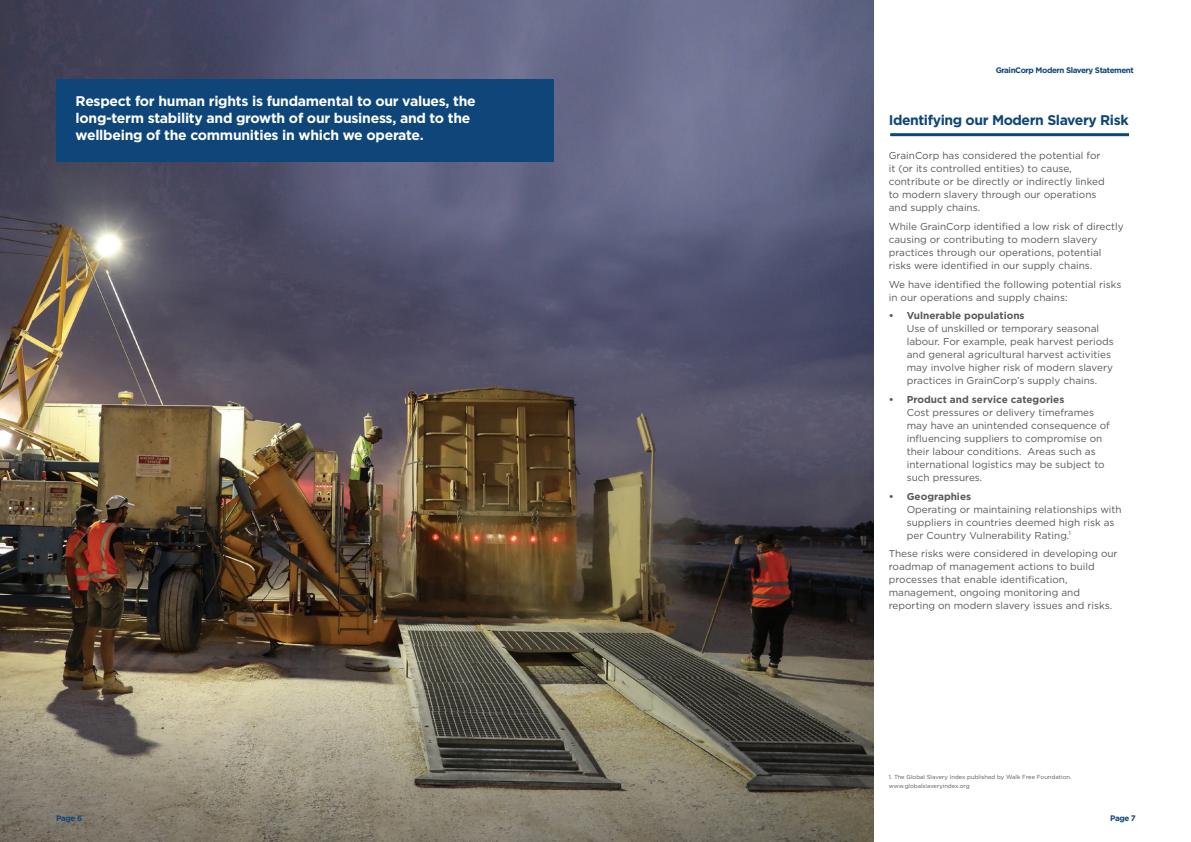
<style>
.page{position:relative;width:1191px;height:842px;background:#fff}
.page>*{position:absolute;margin:0;border:0;box-sizing:border-box;transform-origin:0 0}
.t1{font:700 14px/17px "Gotham";letter-spacing:-.02em;color:#fff}
.t2{font:700 14px "Gotham";letter-spacing:-.03em;color:#0e467a}
.t3{font:10px/13px "Gotham";color:#57585a}
.t4{font:700 10px "Gotham";color:#57585a}
.t5{font:700 8px "Gotham";letter-spacing:-.05em;color:#0e467a}
.t6{font:5.8px/9px "Gotham";color:#57585a}
</style>
<div class="page">
<img style="left:0;top:200px;width:873px;height:642px">
<img style="left:0;top:0;width:873px;height:200px">
<hr style="left:890px;top:133px;width:239px;height:3px;background:#0e467a">
<div style="left:56px;top:79px;width:497px;height:83px;background:#0e467a"></div>
<h1 class="t1" style="left:76px;top:93px;width:401px">Respect for human rights is fundamental to our values, the long-term stability and growth of our business, and to the wellbeing of the communities in which we operate.</h1>
<p class="t5" style="left:995px;top:65px;width:140px">GrainCorp Modern Slavery Statement</p>
<h1 class="t2" style="left:888px;top:110px;width:241px">Identifying our Modern Slavery Risk</h1>
<p class="t3" style="left:888px;top:149px;width:217px">GrainCorp has considered the potential for it (or its controlled entities) to cause, contribute or be directly or indirectly linked to modern slavery through our operations and supply chains.</p>
<p class="t3" style="left:888px;top:220px;width:236px">While GrainCorp identified a low risk of directly causing or contributing to modern slavery practices through our operations, potential risks were identified in our supply chains.</p>
<p class="t3" style="left:888px;top:277px;width:234px">We have identified the following potential risks in our operations and supply chains:</p>
<p class="t4" style="left:888px;top:309px;width:137px">• Vulnerable populations</p>
<p class="t3" style="left:906px;top:322px;width:209px">Use of unskilled or temporary seasonal labour. For example, peak harvest periods and general agricultural harvest activities may involve higher risk of modern slavery practices in GrainCorp’s supply chains.</p>
<p class="t4" style="left:888px;top:393px;width:177px">• Product and service categories</p>
<p class="t3" style="left:906px;top:406px;width:205px">Cost pressures or delivery timeframes may have an unintended consequence of influencing suppliers to compromise on their labour conditions. Areas such as international logistics may be subject to such pressures.</p>
<p class="t4" style="left:888px;top:489px;width:84px">• Geographies</p>
<p class="t3" style="left:906px;top:502px;width:216px">Operating or maintaining relationships with suppliers in countries deemed high risk as per Country Vulnerability Rating.<sup>1</sup></p>
<p class="t3" style="left:888px;top:547px;width:230px">These risks were considered in developing our roadmap of management actions to build processes that enable identification, management, ongoing monitoring and reporting on modern slavery issues and risks.</p>
<p class="t6" style="left:888px;top:772px;width:184px">1. The Global Slavery Index published by Walk Free Foundation. www.globalslaveryindex.org</p>
<p class="t5" style="left:56px;top:813px;width:27px">Page 6</p>
<p class="t5" style="left:1110px;top:813px;width:27px">Page 7</p>
</div>
